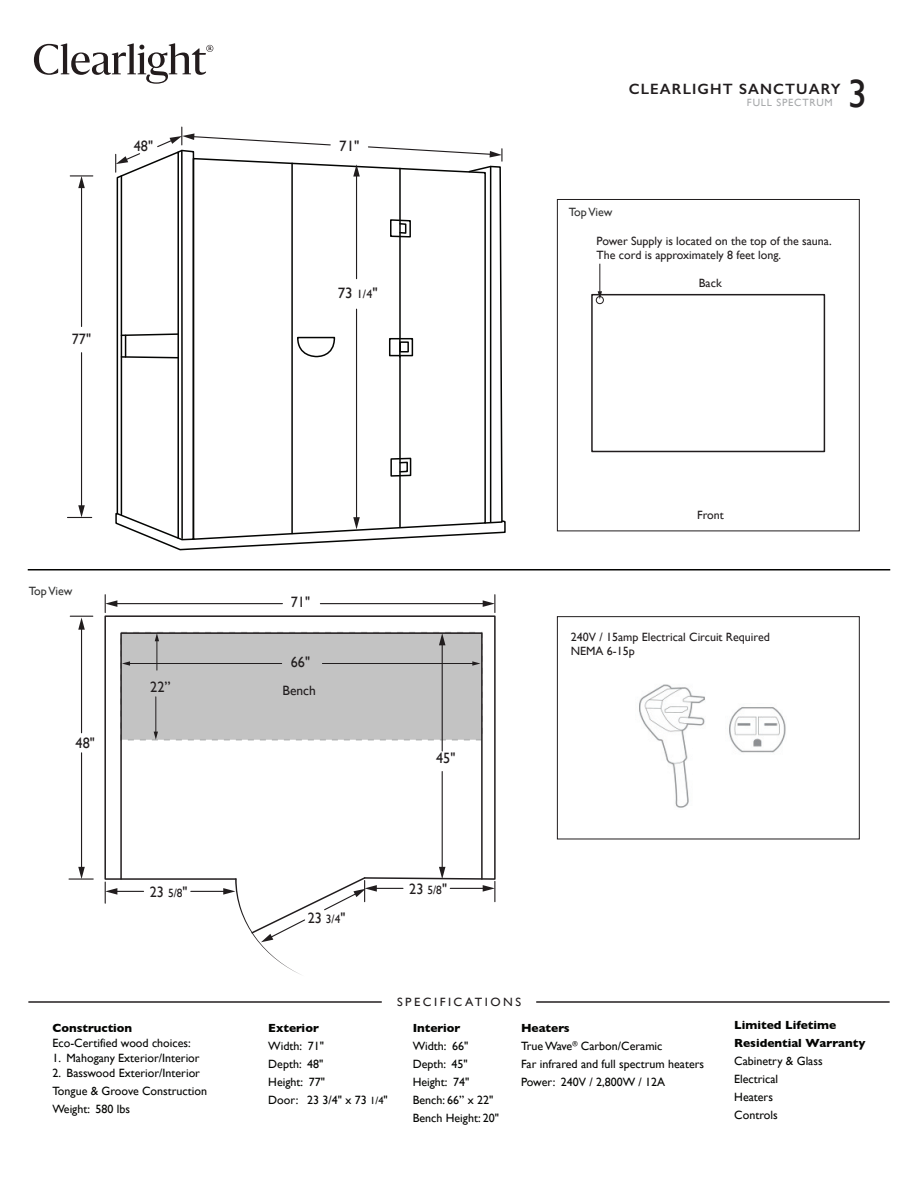
<style>
.page{position:relative;width:918px;height:1188px;background:#fff}
.page>*{position:absolute;margin:0;border:0;box-sizing:border-box;transform-origin:0 0}
.t1{font:39.45px "Gill Sans";color:#211d1e}
.t2{font:15px "Gill Sans";color:#211d1e;scale:.95 1}
.t3{font:600 15px "Gill Sans";letter-spacing:.075em;color:#211d1e}
.t4{font:15px "Gill Sans";color:#211d1e}
.t5{font:13.5px "Gill Sans";color:#211d1e}
.t6{font:12px/18px "Gill Sans";color:#040503}
.t7{font:12px/14.4px "Gill Sans";color:#211d1e}
.t8{font:700 12px/18px "Gill Sans";color:#040503}
.t9{font:12px "Gill Sans";letter-spacing:.2em;color:#211d1e;scale:1.04 1}
.t10{font:12px "Gill Sans";color:#313232}
.t11{font:12px "Gill Sans";color:#211d1e;scale:.95 1}
.t12{font:10.5px "Gill Sans";letter-spacing:.075em;color:#a7a9ab}
.s1{font-size:12px}
.s2{font-size:15px}
.s3{font-size:10.5px}
.s4{font-weight:700}
</style>
<div class="page">
<hr style="left:537px;top:1001px;width:352px;height:2px;background:#231f20">
<hr style="left:29px;top:1001px;width:352px;height:2px;background:#231f20">
<hr style="left:28px;top:569px;width:862px;height:1px;background:#040503">
<svg style="left:104px;top:615px;width:392px;height:265px"></svg>
<div style="left:120px;top:632px;width:363px;height:248px;border:2px solid #211d1e"></div>
<hr style="left:115px;top:603px;width:167px;height:1px;background:#211d1e">
<svg style="left:105px;top:595px;width:12px;height:18px"></svg>
<hr style="left:320px;top:603px;width:165px;height:1px;background:#211d1e">
<svg style="left:483px;top:595px;width:12px;height:18px"></svg>
<hr style="left:129px;top:663px;width:153px;height:1px;background:#211d1e">
<svg style="left:122px;top:661px;width:8px;height:5px"></svg>
<hr style="left:322px;top:663px;width:152px;height:1px;background:#211d1e">
<svg style="left:472px;top:661px;width:8px;height:5px"></svg>
<hr style="left:81px;top:353px;width:1px;height:155px;background:#211d1e">
<hr style="left:81px;top:186px;width:1px;height:141px;background:#211d1e">
<hr style="left:442px;top:772px;width:1px;height:97px;background:#211d1e">
<svg style="left:439px;top:867px;width:6px;height:12px"></svg>
<hr style="left:442px;top:643px;width:1px;height:108px;background:#211d1e">
<svg style="left:439px;top:633px;width:6px;height:12px"></svg>
<hr style="left:155px;top:697px;width:1px;height:36px;background:#211d1e">
<svg style="left:154px;top:732px;width:4px;height:8px"></svg>
<hr style="left:157px;top:640px;width:1px;height:30px;background:#211d1e">
<svg style="left:155px;top:633px;width:4px;height:8px"></svg>
<svg style="left:70px;top:175px;width:23px;height:13px"></svg>
<svg style="left:68px;top:505px;width:24px;height:13px"></svg>
<hr style="left:81px;top:753px;width:1px;height:116px;background:#211d1e">
<svg style="left:78px;top:867px;width:7px;height:11px"></svg>
<hr style="left:81px;top:627px;width:1px;height:106px;background:#211d1e">
<svg style="left:70px;top:616px;width:23px;height:14px"></svg>
<hr style="left:69px;top:878px;width:24px;height:2px;background:#211d1e">
<hr style="left:450px;top:888px;width:35px;height:1px;background:#211d1e">
<svg style="left:483px;top:881px;width:12px;height:21px"></svg>
<hr style="left:191px;top:891px;width:34px;height:1px;background:#211d1e">
<svg style="left:223px;top:876px;width:180px;height:99px"></svg>
<svg style="left:105px;top:882px;width:39px;height:21px"></svg>
<div style="left:557px;top:616px;width:303px;height:223px;border:1px solid #211d1e"></div>
<div style="left:557px;top:199px;width:303px;height:332px;border:1px solid #211d1e"></div>
<svg style="left:598px;top:264px;width:4px;height:35px"></svg>
<div style="left:596px;top:296px;width:8px;height:8px;border:1px solid #211d1e;border-radius:50%"></div>
<div style="left:591px;top:294px;width:234px;height:158px;border:2px solid #211d1e"></div>
<img style="left:639px;top:684px;width:147px;height:124px">
<svg style="left:115px;top:127px;width:391px;height:424px"></svg>
<svg style="left:34px;top:43px;width:179px;height:41px"></svg>
<p class="t2" style="left:134px;top:137px;width:22px">48"</p>
<p class="t2" style="left:72px;top:330px;width:22px">77"</p>
<p class="t4" style="left:339px;top:137px;width:22px">71"</p>
<p class="t4" style="left:338px;top:284px;width:41px">73 <span class="s1">1/4</span>"</p>
<p class="t3" style="left:629px;top:80px;width:213px">CLEARLIGHT SANCTUARY</p>
<p class="t12" style="left:747px;top:96px;width:87px">FULL SPECTRUM</p>
<h1 class="t1" style="left:848px;top:70px;width:21px">3</h1>
<p class="t10" style="left:569px;top:205px;width:45px">Top View</p>
<p class="t7" style="left:597px;top:233px;width:237px">Power Supply is located on the top of the sauna.<br>The cord is approximately 8 feet long.</p>
<p class="t7" style="left:699px;top:276px;width:24px">Back</p>
<p class="t10" style="left:29px;top:584px;width:45px">Top View</p>
<p class="t2" style="left:76px;top:734px;width:22px">48"</p>
<p class="t2" style="left:291px;top:593px;width:22px">71"</p>
<p class="t2" style="left:291px;top:654px;width:22px">66"</p>
<p class="t2" style="left:150px;top:678px;width:23px">22”</p>
<p class="t5" style="left:282px;top:682px;width:35px">Bench</p>
<p class="t2" style="left:436px;top:749px;width:22px">45"</p>
<p class="t2" style="left:150px;top:883px;width:16px">23</p>
<p class="t2" style="left:409px;top:880px;width:41px">23 <span class="s1">5/8</span>"</p>
<p class="t11" style="left:168px;top:886px;width:22px">5/8<span class="s2">"</span></p>
<p class="t2" style="left:308px;top:909px;width:41px">23 <span class="s1">3/4</span>"</p>
<p class="t9" style="left:397px;top:995px;width:121px">SPECIFICATIONS</p>
<p class="t7" style="left:697px;top:507px;width:28px">Front</p>
<p class="t7" style="left:571px;top:630px;width:201px">240V / 15amp Electrical Circuit Required<br>NEMA 6-15p</p>
<p class="t8" style="left:52px;top:1019px;width:81px">Construction</p>
<p class="t6" style="left:52px;top:1034px;width:140px">Eco-Certified wood choices:</p>
<p class="t6" style="left:52px;top:1049px;width:149px">1. Mahogany Exterior/Interior</p>
<p class="t6" style="left:52px;top:1064px;width:156px">2. Basswood Exterior/Interior<br>Tongue &amp; Groove Construction<br>Weight: 580 lbs</p>
<p class="t8" style="left:268px;top:1019px;width:52px">Exterior</p>
<p class="t6" style="left:268px;top:1037px;width:121px">Width: 71"<br>Depth: 48"<br>Height: 77"<br>Door: 23 3/4" x 73 <span class="s3">1/4</span>"</p>
<p class="t8" style="left:413px;top:1019px;width:49px">Interior</p>
<p class="t6" style="left:413px;top:1037px;width:88px">Width: 66"<br>Depth: 45"<br>Height: 74"<br>Bench: 66” x 22"<br>Bench Height: 20"</p>
<p class="t6" style="left:521px;top:1019px;width:185px"><span class="s4">Heaters<br></span>True Wave<sup>®</sup> Carbon/Ceramic<br>Far infrared and full spectrum heaters<br>Power: 240V / 2,800W / 12A</p>
<p class="t8" style="left:734px;top:1016px;width:133px">Limited Lifetime<br>Residential Warranty</p>
<p class="t6" style="left:734px;top:1052px;width:90px">Cabinetry &amp; Glass<br>Electrical<br>Heaters<br>Controls</p>
</div>
